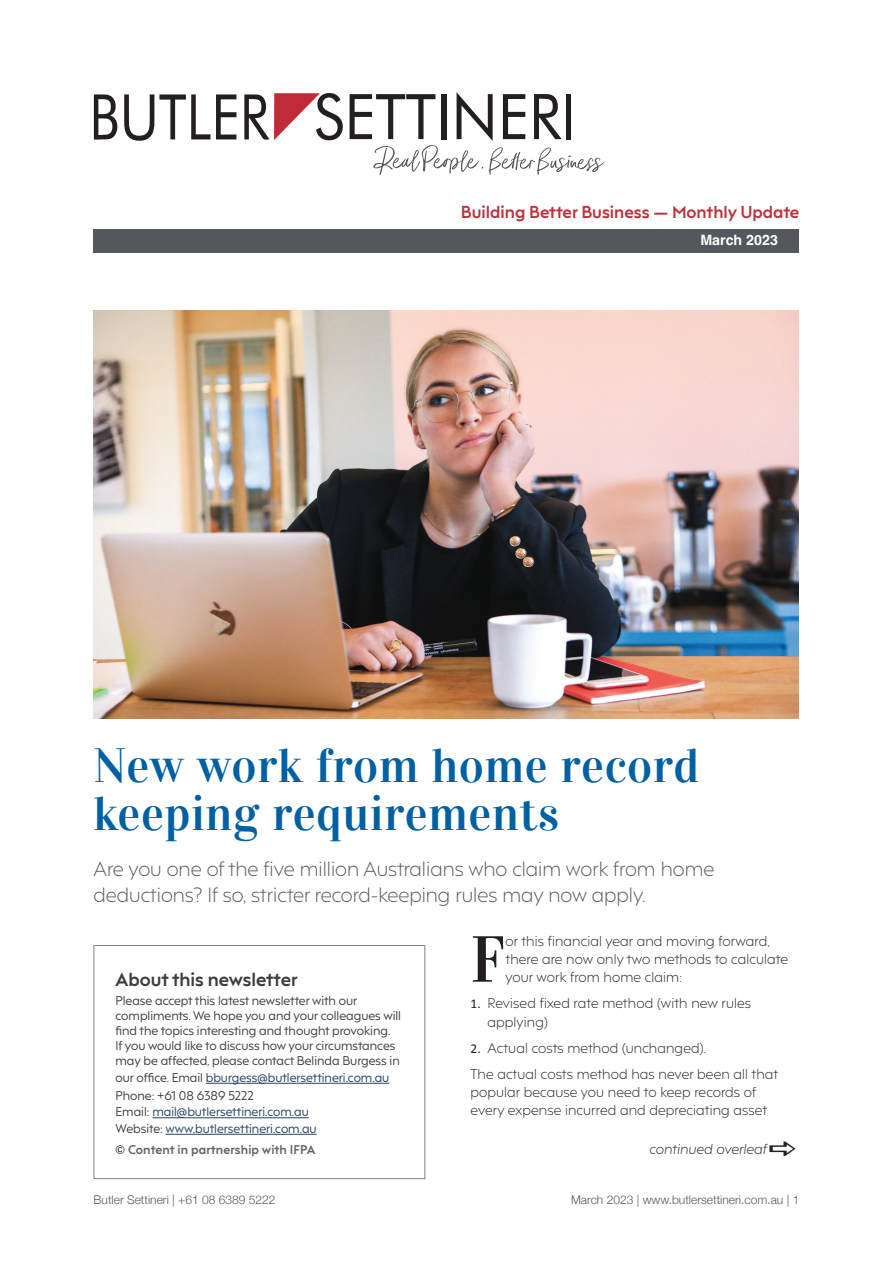
<style>
.page{position:relative;width:893px;height:1263px;background:#fff}
.page>*{position:absolute;margin:0;border:0;box-sizing:border-box;transform-origin:0 0}
.t1{font:65.1px "Vidaloka";color:#231f20}
.t2{font:48px/48px "Vidaloka";letter-spacing:.01em;color:#0060a2}
.t3{font:300 19.5px/25.5px "F37 Hooj";color:#57585a}
.t4{font:700 18px "F37 Hooj";color:#3e3e3f}
.t5{font:700 16.5px "F37 Hooj";color:#bd333c}
.t6{font:700 14.25px "Helvetica";color:#fff}
.t7{font:300 13.5px/18px "F37 Hooj";letter-spacing:.01em;color:#231f20}
.t8{font:italic 300 13.5px "F37 Hooj";letter-spacing:.01em;color:#231f20}
.t9{font:12px/15px "F37 Hooj";color:#3e3e3f}
.t10{font:300 12px "Helvetica Neue";color:#57585a}
.t11{font:12px/16.5px "F37 Hooj";color:#254164}
.t12{font:700 12px "F37 Hooj";letter-spacing:.01em;color:#636366}
.s1{font-family:"Calibri";font-weight:400}
.s2{color:#254164}
.s3{color:#3e3e3f}
</style>
<div class="page">
<img style="left:94px;top:310px;width:704px;height:408px">
<svg style="left:94px;top:94px;width:24px;height:46px"></svg>
<svg style="left:244px;top:93px;width:99px;height:47px"></svg>
<svg style="left:216px;top:94px;width:20px;height:45px"></svg>
<svg style="left:124px;top:94px;width:86px;height:47px"></svg>
<svg style="left:350px;top:92px;width:255px;height:83px"></svg>
<div style="left:94px;top:230px;width:705px;height:23px;background:#54575c"></div>
<hr style="left:206px;top:1083px;width:183px;height:1px;background:#254164">
<hr style="left:152px;top:1117px;width:157px;height:1px;background:#254164">
<hr style="left:165px;top:1134px;width:152px;height:1px;background:#254164">
<div style="left:94px;top:945px;width:331px;height:234px;border:1px solid #808285"></div>
<p class="t5" style="left:461px;top:197px;width:340px">Building Better Business — Monthly Update</p>
<p class="t6" style="left:700px;top:231px;width:79px">March 2023</p>
<h2 class="t2" style="left:94px;top:742px;width:607px">New work from home record keeping requirements</h2>
<h3 class="t3" style="left:94px;top:854px;width:622px">Are you one of the five million Australians who claim work from home deductions? If so, stricter record-keeping rules may now apply.</h3>
<h1 class="t1" style="left:470px;top:920px;width:36px">F</h1>
<p class="t7" style="left:505px;top:930px;width:284px">or this financial year and moving forward, there are now only two methods to calculate your work from home claim:</p>
<p class="t7" style="left:487px;top:991px;width:265px;line-height:19.5px;text-indent:-17px"><span class="s1">1.</span> Revised fixed rate method (with new rules applying)</p>
<p class="t7" style="left:470px;top:1033px;width:309px;line-height:26.5px"><span class="s1">2.</span> Actual costs method (unchanged).<br>The actual costs method has never been all that</p>
<p class="t7" style="left:470px;top:1082px;width:298px">popular because you need to keep records of every expense incurred and depreciating asset</p>
<h3 class="t4" style="left:116px;top:964px;width:184px">About this newsletter</h3>
<p class="t9" style="left:116px;top:992px;width:287px">Please accept this latest newsletter with our compliments. We hope you and your colleagues will find the topics interesting and thought provoking.<br>If you would like to discuss how your circumstances may be affected, please contact Belinda Burgess in</p>
<p class="t9" style="left:116px;top:1067px;width:275px;line-height:18px">our office. Email <span class="s2">bburgess@butlersettineri.com.au<br></span>Phone: +61 08 6389 5222</p>
<p class="t11" style="left:116px;top:1102px;width:203px"><span class="s3">Email:</span> mail@butlersettineri.com.au<br><span class="s3">Website:</span> www.butlersettineri.com.au</p>
<p class="t12" style="left:128px;top:1139px;width:189px">Content in partnership with IFPA</p>
<p class="t8" style="left:649px;top:1138px;width:119px">continued overleaf</p>
<p class="t10" style="left:94px;top:1190px;width:183px">Butler Settineri | +61 08 6389 5222</p>
<p class="t10" style="left:571px;top:1190px;width:230px">March 2023 | www.butlersettineri.com.au | 1</p>
</div>
